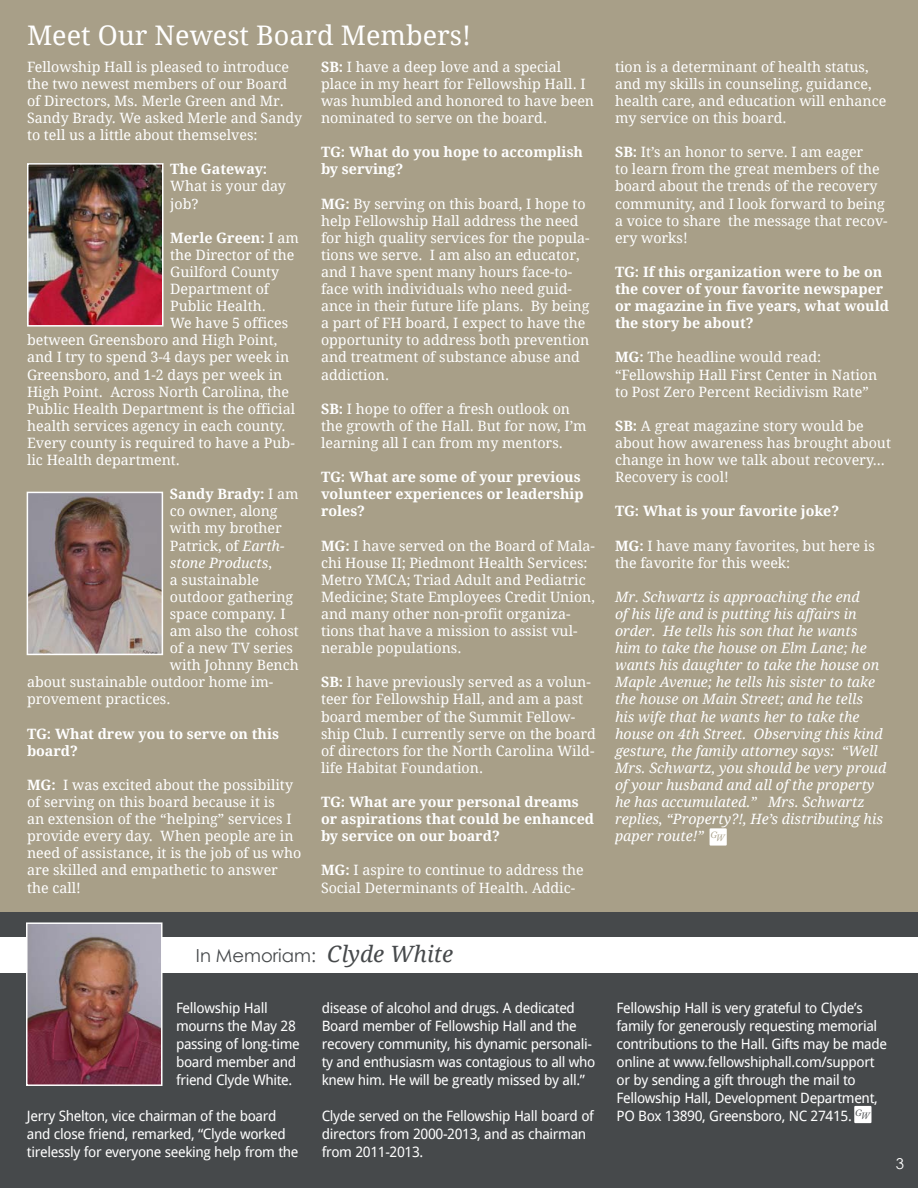
<style>
.page{position:relative;width:918px;height:1188px;background:#fff}
.page>*{position:absolute;margin:0;border:0;box-sizing:border-box;transform-origin:0 0}
.t1{font:27px "Droid Serif";color:#fff}
.t2{font:18px "Century Gothic";color:#46494b}
.t3{font:15px "Century Gothic";color:#fff}
.t4{font:14.25px/17.1px "Droid Serif";color:#fff}
.t5{font:14.25px/18px "Droid Sans";letter-spacing:-.025em;color:#fff}
.t6{font:italic 14.25px/17.1px "Droid Serif";color:#fff}
.t7{font:700 14.25px/17.1px "Droid Serif";color:#fff}
.t8{font:italic 9.6px "Adobe Caslon Pro";color:#a89f88}
.t9{font:italic 9.6px "Adobe Caslon Pro";color:#46494b}
.s1{font-weight:400}
.s2{font-style:italic}
.s3{font-style:normal}
.s4{font-weight:700}
.s5{font-family:"Droid Serif";font-style:italic;font-size:22.5px}
</style>
<div class="page">
<div style="left:1px;top:0;width:917px;height:913px;background:#a89f88"></div>
<img style="left:30px;top:166px;width:131px;height:158px">
<div style="left:27px;top:163px;width:137px;height:164px;border:2px solid #fff"></div>
<img style="left:30px;top:495px;width:130px;height:157px">
<div style="left:27px;top:492px;width:136px;height:163px;border:2px solid #fff"></div>
<div style="left:0;top:913px;width:918px;height:275px;background:#46494b"></div>
<div style="left:1px;top:937px;width:917px;height:36px;background:#fff"></div>
<img style="left:29px;top:925px;width:131px;height:158px">
<div style="left:26px;top:922px;width:137px;height:164px;border:2px solid #fff"></div>
<div style="left:710px;top:828px;width:17px;height:18px;background:#fff"></div>
<div style="left:854px;top:1106px;width:17px;height:17px;background:#fff"></div>
<h1 class="t1" style="left:27px;top:20px;width:446px">Meet Our Newest Board Members!</h1>
<p class="t4" style="left:27px;top:58px;width:277px">Fellowship Hall is pleased to introduce the two newest members of our Board of Directors, Ms. Merle Green and Mr.<br>Sandy Brady. We asked Merle and Sandy to tell us a little about themselves:</p>
<p class="t7" style="left:170px;top:161px;width:99px">The Gateway:</p>
<p class="t4" style="left:170px;top:178px;width:117px">What is your day job?</p>
<p class="t7" style="left:170px;top:229px;width:130px">Merle Green: <span class="s1">I am</span></p>
<p class="t4" style="left:170px;top:246px;width:126px">the Director of the</p>
<p class="t4" style="left:170px;top:264px;width:111px">Guilford County</p>
<p class="t4" style="left:170px;top:281px;width:100px">Department of</p>
<p class="t4" style="left:170px;top:298px;width:97px">Public Health.</p>
<p class="t4" style="left:170px;top:315px;width:120px">We have 5 offices</p>
<p class="t4" style="left:27px;top:332px;width:252px">between Greensboro and High Point,</p>
<p class="t4" style="left:27px;top:349px;width:264px">and I try to spend 3-4 days per week in</p>
<p class="t4" style="left:27px;top:366px;width:257px">Greensboro, and 1-2 days per week in</p>
<p class="t4" style="left:27px;top:383px;width:264px">High Point. Across North Carolina, the</p>
<p class="t4" style="left:27px;top:400px;width:270px">Public Health Department is the official</p>
<p class="t4" style="left:27px;top:417px;width:260px">health services agency in each county.</p>
<p class="t4" style="left:27px;top:435px;width:269px">Every county is required to have a Pub-</p>
<p class="t4" style="left:27px;top:452px;width:155px">lic Health department.</p>
<p class="t7" style="left:170px;top:486px;width:130px">Sandy Brady: <span class="s1">I am</span></p>
<p class="t4" style="left:170px;top:503px;width:109px">co owner, along</p>
<p class="t4" style="left:170px;top:520px;width:113px">with my brother</p>
<p class="t4" style="left:170px;top:537px;width:116px">Patrick, of <span class="s2">Earth-</span></p>
<p class="t6" style="left:170px;top:554px;width:104px">stone Products<span class="s3">,</span></p>
<p class="t4" style="left:170px;top:571px;width:91px">a sustainable</p>
<p class="t4" style="left:170px;top:588px;width:125px">outdoor gathering</p>
<p class="t4" style="left:170px;top:606px;width:117px">space company. I</p>
<p class="t4" style="left:170px;top:623px;width:131px">am also the cohost</p>
<p class="t4" style="left:170px;top:640px;width:125px">of a new TV series</p>
<p class="t4" style="left:170px;top:657px;width:131px">with Johnny Bench</p>
<p class="t4" style="left:27px;top:674px;width:248px">about sustainable outdoor home im-</p>
<p class="t4" style="left:27px;top:691px;width:145px">provement practices.</p>
<p class="t7" style="left:27px;top:725px;width:254px">TG: What drew you to serve on this board?</p>
<p class="t4" style="left:27px;top:777px;width:276px"><span class="s4">MG:</span> I was excited about the possibility of serving on this board because it is<br>an extension of the “helping” services I provide every day. When people are in need of assistance, it is the job of us who are skilled and empathetic to answer the call!</p>
<p class="t4" style="left:321px;top:58px;width:275px"><span class="s4">SB:</span> I have a deep love and a special place in my heart for Fellowship Hall. I was humbled and honored to have been nominated to serve on the board.</p>
<p class="t7" style="left:321px;top:144px;width:264px">TG: What do you hope to accomplish by serving?</p>
<p class="t4" style="left:321px;top:195px;width:270px"><span class="s4">MG:</span> By serving on this board, I hope to help Fellowship Hall address the need for high quality services for the popula&shy;tions we serve. I am also an educator, and I have spent many hours face-to&shy;face with individuals who need guid&shy;ance in their future life plans. By being a part of FH board, I expect to have the opportunity to address both prevention and treatment of substance abuse and addiction.</p>
<p class="t4" style="left:321px;top:400px;width:267px"><span class="s4">SB:</span> I hope to offer a fresh outlook on the growth of the Hall. But for now, I’m learning all I can from my mentors.</p>
<p class="t7" style="left:321px;top:469px;width:264px">TG: What are some of your previous volunteer experiences or leadership roles?</p>
<p class="t4" style="left:321px;top:537px;width:276px"><span class="s4">MG:</span> I have served on the Board of Mala&shy;chi House II; Piedmont Health Services:<br>Metro YMCA; Triad Adult and Pediatric Medicine; State Employees Credit Union, and many other non-profit organiza&shy;tions that have a mission to assist vul&shy;nerable populations.</p>
<p class="t4" style="left:321px;top:674px;width:276px"><span class="s4">SB:</span> I have previously served as a volun&shy;teer for Fellowship Hall, and am a past board member of the Summit Fellow&shy;ship Club. I currently serve on the board of directors for the North Carolina Wild&shy;life Habitat Foundation.</p>
<p class="t7" style="left:321px;top:794px;width:275px">TG: What are your personal dreams or aspirations that could be enhanced by service on our board?</p>
<p class="t4" style="left:321px;top:862px;width:264px"><span class="s4">MG:</span> I aspire to continue to address the<br>Social Determinants of Health. Addic-</p>
<p class="t4" style="left:615px;top:58px;width:273px">tion is a determinant of health status, and my skills in counseling, guidance, health care, and education will enhance my service on this board.</p>
<p class="t4" style="left:615px;top:144px;width:274px"><span class="s4">SB:</span> It’s an honor to serve. I am eager<br>to learn from the great members of the board about the trends of the recovery community, and I look forward to being a voice to share the message that recov&shy;ery works!</p>
<p class="t7" style="left:615px;top:264px;width:276px">TG: If this organization were to be on the cover of your favorite newspaper or magazine in five years, what would the story be about?</p>
<p class="t4" style="left:615px;top:349px;width:264px"><span class="s4">MG:</span> The headline would read: “Fellowship Hall First Center in Nation to Post Zero Percent Recidivism Rate”</p>
<p class="t4" style="left:615px;top:417px;width:278px"><span class="s4">SB:</span> A great magazine story would be about how awareness has brought about change in how we talk about recovery...<br>Recovery is cool!</p>
<p class="t7" style="left:615px;top:503px;width:226px">TG: What is your favorite joke?</p>
<p class="t4" style="left:615px;top:537px;width:261px"><span class="s4">MG:</span> I have many favorites, but here is the favorite for this week:</p>
<p class="t6" style="left:615px;top:588px;width:273px">Mr. Schwartz is approaching the end<br>of his life and is putting his affairs in order. He tells his son that he wants him to take the house on Elm Lane; he wants his daughter to take the house on Maple Avenue; he tells his sister to take the house on Main Street; and he tells<br>his wife that he wants her to take the house on 4th Street. Observing this kind gesture, the family attorney says: “Well Mrs. Schwartz, you should be very proud of your husband and all of the property he has accumulated.” Mrs. Schwartz replies, “Property?!, He’s distributing his paper route!”</p>
<p class="t8" style="left:710px;top:831px;width:16px">GW</p>
<p class="t2" style="left:196px;top:943px;width:259px">In Memoriam: <span class="s5">Clyde White</span></p>
<p class="t5" style="left:176px;top:998px;width:125px">Fellowship Hall mourns the May 28 passing of long-time board member and friend Clyde White.</p>
<p class="t5" style="left:27px;top:1106px;width:273px">Jerry Shelton, vice chairman of the board and close friend, remarked, “Clyde worked tirelessly for everyone seeking help from the</p>
<p class="t5" style="left:322px;top:998px;width:275px">disease of alcohol and drugs. A dedicated Board member of Fellowship Hall and the recovery community, his dynamic personali&shy;ty and enthusiasm was contagious to all who knew him. He will be greatly missed by all.”</p>
<p class="t5" style="left:322px;top:1106px;width:274px">Clyde served on the Fellowship Hall board of directors from 2000-2013, and as chairman from 2011-2013.</p>
<p class="t5" style="left:616px;top:998px;width:272px">Fellowship Hall is very grateful to Clyde’s family for generously requesting memorial contributions to the Hall. Gifts may be made online at www.fellowshiphall.com/support or by sending a gift through the mail to Fellowship Hall, Development Department, PO Box 13890, Greensboro, NC 27415.</p>
<p class="t9" style="left:855px;top:1108px;width:16px">GW</p>
<p class="t3" style="left:896px;top:1153px;width:10px">3</p>
</div>
